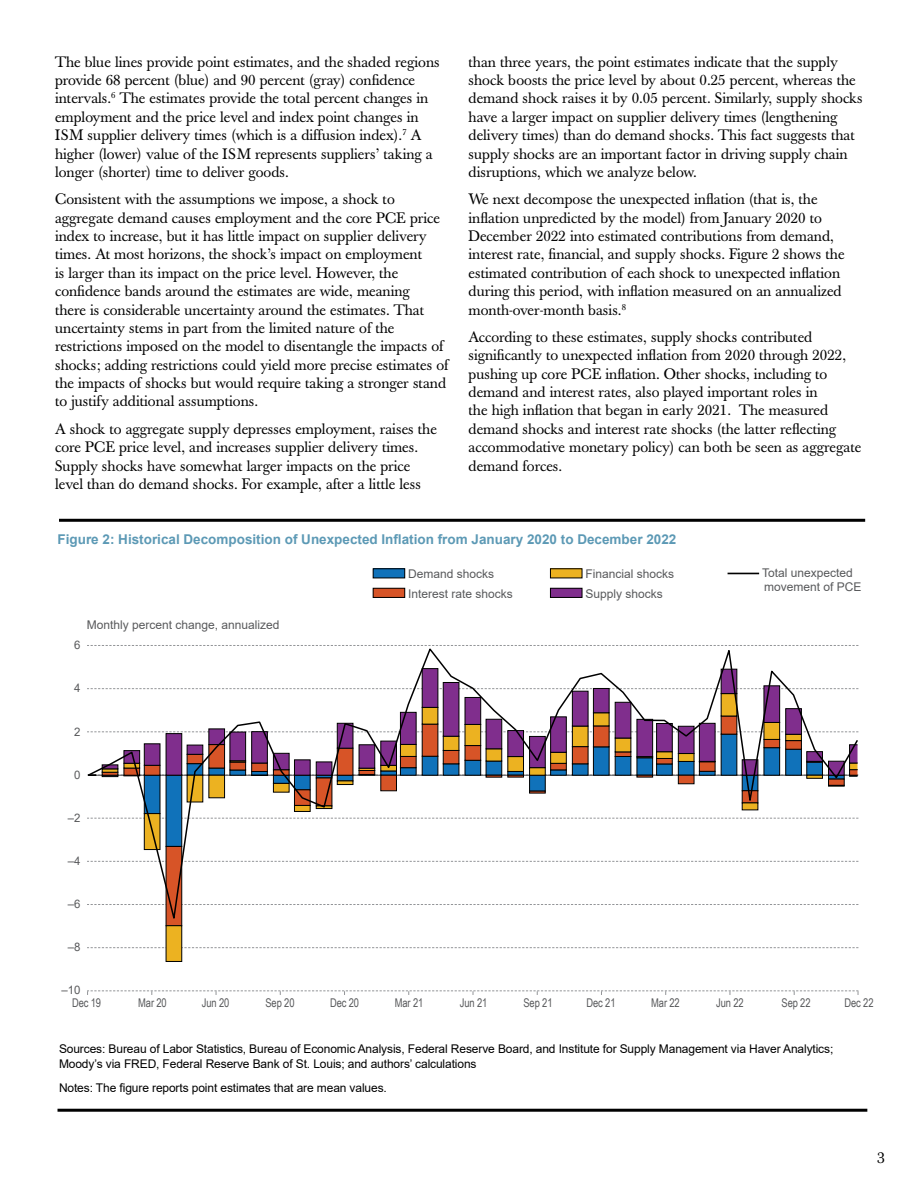
<style>
.page{position:relative;width:918px;height:1188px;background:#fff}
.page>*{position:absolute;margin:0;border:0;box-sizing:border-box;transform-origin:0 0}
.t1{font:15.75px "Baskerville";color:#000}
.t2{font:15px/18.3px "Baskerville";color:#000}
.t3{font:700 13.5px "Arial";color:#5c99b5}
.t4{font:12px/15px "Arial";letter-spacing:-.01em;color:#000}
.t5{font:12px/19.5px "Arial";color:#58595b}
.t6{font:12px "Arial Narrow";letter-spacing:-.01em;color:#58595b;scale:.95 1}
.t7{font:11.7px "Arial";color:#58595b}
</style>
<div class="page">
<hr style="left:59px;top:519px;width:806px;height:3px;background:#000">
<hr style="left:58px;top:1109px;width:809px;height:3px;background:#000">
<svg style="left:87px;top:990px;width:772px;height:5px"></svg>
<svg style="left:88px;top:926px;width:770px;height:36px"></svg>
<svg style="left:87px;top:645px;width:772px;height:281px"></svg>
<div style="left:373px;top:569px;width:32px;height:9px;background:#1072ba"></div>
<div style="left:373px;top:588px;width:32px;height:9px;background:#d75427"></div>
<div style="left:373px;top:588px;width:32px;height:10px;border:1px solid #000"></div>
<div style="left:550px;top:569px;width:32px;height:9px;background:#ecb221"></div>
<div style="left:550px;top:588px;width:32px;height:10px;background:#802e8d"></div>
<div style="left:550px;top:588px;width:32px;height:10px;border:1px solid #000"></div>
<hr style="left:728px;top:573px;width:31px;height:1px;background:#000">
<p class="t2" style="left:55px;top:53px;width:386px">The blue lines provide point estimates, and the shaded regions provide 68 percent (blue) and 90 percent (gray) confidence intervals.<sup>6</sup> The estimates provide the total percent changes in employment and the price level and index point changes in ISM supplier delivery times (which is a diffusion index).<sup>7</sup> A higher (lower) value of the ISM represents suppliers’ taking a longer (shorter) time to deliver goods.</p>
<p class="t2" style="left:55px;top:190px;width:395px">Consistent with the assumptions we impose, a shock to aggregate demand causes employment and the core PCE price index to increase, but it has little impact on supplier delivery times. At most horizons, the shock’s impact on employment<br>is larger than its impact on the price level. However, the confidence bands around the estimates are wide, meaning<br>there is considerable uncertainty around the estimates. That uncertainty stems in part from the limited nature of the restrictions imposed on the model to disentangle the impacts of shocks; adding restrictions could yield more precise estimates of the impacts of shocks but would require taking a stronger stand to justify additional assumptions.</p>
<p class="t2" style="left:55px;top:420px;width:383px">A shock to aggregate supply depresses employment, raises the core PCE price level, and increases supplier delivery times.<br>Supply shocks have somewhat larger impacts on the price level than do demand shocks. For example, after a little less</p>
<p class="t2" style="left:469px;top:53px;width:396px">than three years, the point estimates indicate that the supply shock boosts the price level by about 0.25 percent, whereas the demand shock raises it by 0.05 percent. Similarly, supply shocks have a larger impact on supplier delivery times (lengthening delivery times) than do demand shocks. This fact suggests that supply shocks are an important factor in driving supply chain disruptions, which we analyze below.</p>
<p class="t2" style="left:469px;top:190px;width:378px">We next decompose the unexpected inflation (that is, the inflation unpredicted by the model) from January 2020 to December 2022 into estimated contributions from demand, interest rate, financial, and supply shocks. Figure 2 shows the estimated contribution of each shock to unexpected inflation during this period, with inflation measured on an annualized month-over-month basis.<sup>8</sup></p>
<p class="t2" style="left:469px;top:328px;width:394px">According to these estimates, supply shocks contributed significantly to unexpected inflation from 2020 through 2022, pushing up core PCE inflation. Other shocks, including to demand and interest rates, also played important roles in<br>the high inflation that began in early 2021. The measured demand shocks and interest rate shocks (the latter reflecting accommodative monetary policy) can both be seen as aggregate demand forces.</p>
<p class="t3" style="left:58px;top:529px;width:620px">Figure 2: Historical Decomposition of Unexpected Inflation from January 2020 to December 2022</p>
<p class="t5" style="left:87px;top:615px;width:194px">Monthly percent change, annualized</p>
<p class="t7" style="left:74px;top:637px;width:8px">6</p>
<p class="t7" style="left:74px;top:680px;width:8px">4</p>
<p class="t7" style="left:74px;top:723px;width:8px">2</p>
<p class="t7" style="left:74px;top:766px;width:8px">0</p>
<p class="t7" style="left:68px;top:810px;width:14px">–2</p>
<p class="t7" style="left:68px;top:853px;width:14px">–4</p>
<p class="t7" style="left:68px;top:896px;width:14px">–6</p>
<p class="t7" style="left:68px;top:939px;width:14px">–8</p>
<p class="t7" style="left:62px;top:982px;width:21px">–10</p>
<p class="t5" style="left:408px;top:564px;width:106px">Demand shocks<br>Interest rate shocks</p>
<p class="t5" style="left:586px;top:564px;width:90px">Financial shocks<br>Supply shocks</p>
<p class="t5" style="left:762px;top:566px;width:101px;line-height:13.5px">Total unexpected movement of PCE</p>
<p class="t6" style="left:72px;top:994px;width:32px">Dec 19</p>
<p class="t6" style="left:138px;top:994px;width:32px">Mar 20</p>
<p class="t6" style="left:202px;top:994px;width:30px">Jun 20</p>
<p class="t6" style="left:266px;top:994px;width:32px">Sep 20</p>
<p class="t6" style="left:330px;top:994px;width:32px">Dec 20</p>
<p class="t6" style="left:395px;top:994px;width:32px">Mar 21</p>
<p class="t6" style="left:460px;top:994px;width:30px">Jun 21</p>
<p class="t6" style="left:524px;top:994px;width:32px">Sep 21</p>
<p class="t6" style="left:587px;top:994px;width:32px">Dec 21</p>
<p class="t6" style="left:651px;top:994px;width:32px">Mar 22</p>
<p class="t6" style="left:716px;top:994px;width:30px">Jun 22</p>
<p class="t6" style="left:782px;top:994px;width:32px">Sep 22</p>
<p class="t6" style="left:845px;top:994px;width:32px">Dec 22</p>
<p class="t4" style="left:59px;top:1041px;width:776px">Sources: Bureau of Labor Statistics, Bureau of Economic Analysis, Federal Reserve Board, and Institute for Supply Management via Haver Analytics;<br>Moody’s via FRED, Federal Reserve Bank of St. Louis; and authors’ calculations</p>
<p class="t4" style="left:59px;top:1080px;width:329px">Notes: The figure reports point estimates that are mean values.</p>
<p class="t1" style="left:878px;top:1148px;width:9px">3</p>
</div>
